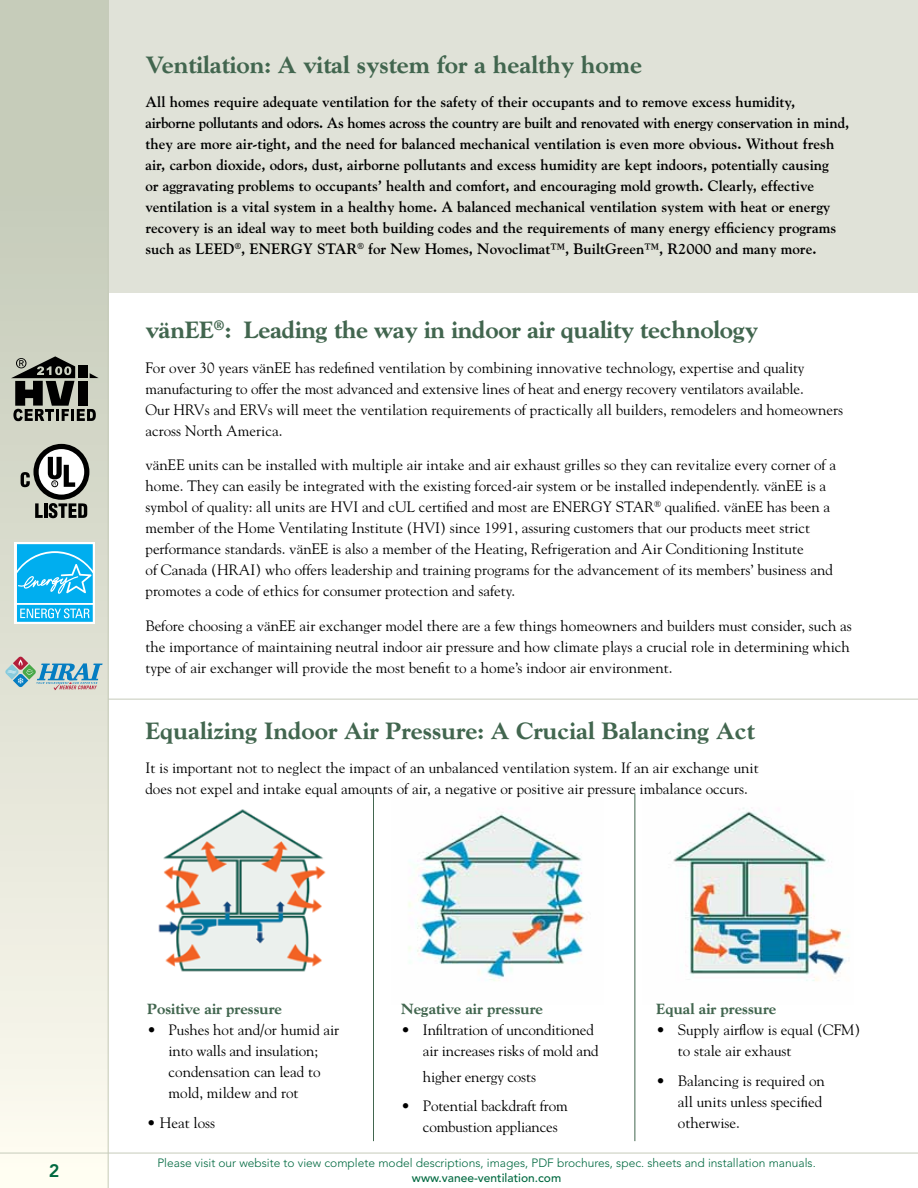
<style>
.page{position:relative;width:918px;height:1188px;background:#fff}
.page>*{position:absolute;margin:0;border:0;box-sizing:border-box;transform-origin:0 0}
.t1{font:800 24px "Goudy";color:#42664f}
.t2{font:800 18px "Avenir";color:#006940}
.t3{font:15px/21px "Goudy";color:#000}
.t4{font:700 15px/21px "Goudy";color:#000}
.t5{font:800 15px "Goudy";color:#42664f}
.t6{font:300 12px "Avenir";color:#006940}
.t7{font:500 12px "Avenir";color:#006940}
</style>
<div class="page">
<div style="left:108px;top:0;width:810px;height:293px;background:#e0e2d8"></div>
<div style="left:0;top:0;width:108px;height:1188px;background:linear-gradient(to bottom,#bec5b2,#fcf9ef)"></div>
<hr style="left:108px;top:0;width:1px;height:1188px;background:#c6cbba">
<hr style="left:0;top:1153px;width:918px;height:1px;background:#c6cbba">
<img style="left:158px;top:809px;width:168px;height:163px">
<img style="left:673px;top:807px;width:176px;height:174px">
<img style="left:408px;top:808px;width:176px;height:173px">
<hr style="left:373px;top:794px;width:1px;height:347px;background:#42664f">
<hr style="left:635px;top:794px;width:1px;height:347px;background:#42664f">
<hr style="left:108px;top:699px;width:810px;height:1px;background:#c6cbba">
<div style="left:15px;top:542px;width:80px;height:82px;background:#fff"></div>
<svg style="left:17px;top:544px;width:76px;height:78px;background:#2abbf1"></svg>
<svg style="left:11px;top:356px;width:88px;height:65px;background:#6d6f67"></svg>
<svg style="left:5px;top:657px;width:98px;height:33px;background:#a6bec3"></svg>
<svg style="left:35px;top:503px;width:8px;height:15px"></svg>
<hr style="left:44px;top:503px;width:3px;height:15px;background:#000">
<svg style="left:49px;top:503px;width:38px;height:15px"></svg>
<svg style="left:33px;top:444px;width:56px;height:56px"></svg>
<div style="left:39px;top:449px;width:45px;height:46px;background:#fff;border-radius:50%"></div>
<svg style="left:48px;top:457px;width:27px;height:30px"></svg>
<svg style="left:21px;top:472px;width:9px;height:15px"></svg>
<p class="t2" style="left:49px;top:1160px;width:12px">2</p>
<h1 class="t1" style="left:145px;top:51px;width:498px">Ventilation: A vital system for a healthy home</h1>
<p class="t4" style="left:145px;top:91px;width:705px">All homes require adequate ventilation for the safety of their occupants and to remove excess humidity,<br>airborne pollutants and odors. As homes across the country are built and renovated with energy conservation in mind, they are more air-tight, and the need for balanced mechanical ventilation is even more obvious. Without fresh air, carbon dioxide, odors, dust, airborne pollutants and excess humidity are kept indoors, potentially causing<br>or aggravating problems to occupants’ health and comfort, and encouraging mold growth. Clearly, effective ventilation is a vital system in a healthy home. A balanced mechanical ventilation system with heat or energy recovery is an ideal way to meet both building codes and the requirements of many energy efficiency programs such as LEED<sup>®</sup>, ENERGY STAR<sup>®</sup> for New Homes, Novoclimat™, BuiltGreen™, R2000 and many more.</p>
<h1 class="t1" style="left:145px;top:316px;width:614px">vänEE<sup>®</sup>: Leading the way in indoor air quality technology</h1>
<p class="t3" style="left:145px;top:357px;width:699px">For over 30 years vänEE has redefined ventilation by combining innovative technology, expertise and quality manufacturing to offer the most advanced and extensive lines of heat and energy recovery ventilators available.<br>Our HRVs and ERVs will meet the ventilation requirements of practically all builders, remodelers and homeowners across North America.</p>
<p class="t3" style="left:145px;top:454px;width:692px">vänEE units can be installed with multiple air intake and air exhaust grilles so they can revitalize every corner of a home. They can easily be integrated with the existing forced-air system or be installed independently. vänEE is a symbol of quality: all units are HVI and cUL certified and most are ENERGY STAR<sup>®</sup> qualified. vänEE has been a member of the Home Ventilating Institute (HVI) since 1991, assuring customers that our products meet strict performance standards. vänEE is also a member of the Heating, Refrigeration and Air Conditioning Institute<br>of Canada (HRAI) who offers leadership and training programs for the advancement of its members’ business and promotes a code of ethics for consumer protection and safety.</p>
<p class="t3" style="left:146px;top:615px;width:708px;text-align:justify">Before choosing a vänEE air exchanger model there are a few things homeowners and builders must consider, such as the importance of maintaining neutral indoor air pressure and how climate plays a crucial role in determining which type of air exchanger will provide the most benefit to a home’s indoor air environment.</p>
<h1 class="t1" style="left:145px;top:717px;width:611px">Equalizing Indoor Air Pressure: A Crucial Balancing Act</h1>
<p class="t3" style="left:145px;top:757px;width:615px">It is important not to neglect the impact of an unbalanced ventilation system. If an air exchange unit does not expel and intake equal amounts of air, a negative or positive air pressure imbalance occurs.</p>
<p class="t5" style="left:147px;top:1001px;width:137px">Positive air pressure</p>
<p class="t3" style="left:169px;top:1019px;width:172px;text-indent:-22px">• Pushes hot and/or humid air into walls and insulation; condensation can lead to mold, mildew and rot</p>
<p class="t3" style="left:147px;top:1111px;width:70px">• Heat loss</p>
<p class="t5" style="left:401px;top:1001px;width:143px">Negative air pressure</p>
<p class="t3" style="left:423px;top:1019px;width:177px;text-indent:-22px">• Infiltration of unconditioned air increases risks of mold and</p>
<p class="t3" style="left:423px;top:1066px;width:115px">higher energy costs</p>
<p class="t3" style="left:423px;top:1095px;width:146px;text-indent:-22px">• Potential backdraft from combustion appliances</p>
<p class="t5" style="left:656px;top:1001px;width:122px">Equal air pressure</p>
<p class="t3" style="left:678px;top:1019px;width:184px;text-indent:-22px">• Supply airflow is equal (CFM) to stale air exhaust</p>
<p class="t3" style="left:678px;top:1069px;width:149px;text-indent:-22px">• Balancing is required on all units unless specified otherwise.</p>
<p class="t6" style="left:157px;top:1156px;width:660px">Please visit our website to view complete model descriptions, images, PDF brochures, spec. sheets and installation manuals.</p>
<p class="t7" style="left:412px;top:1170px;width:151px">www.vanee-ventilation.com</p>
</div>
